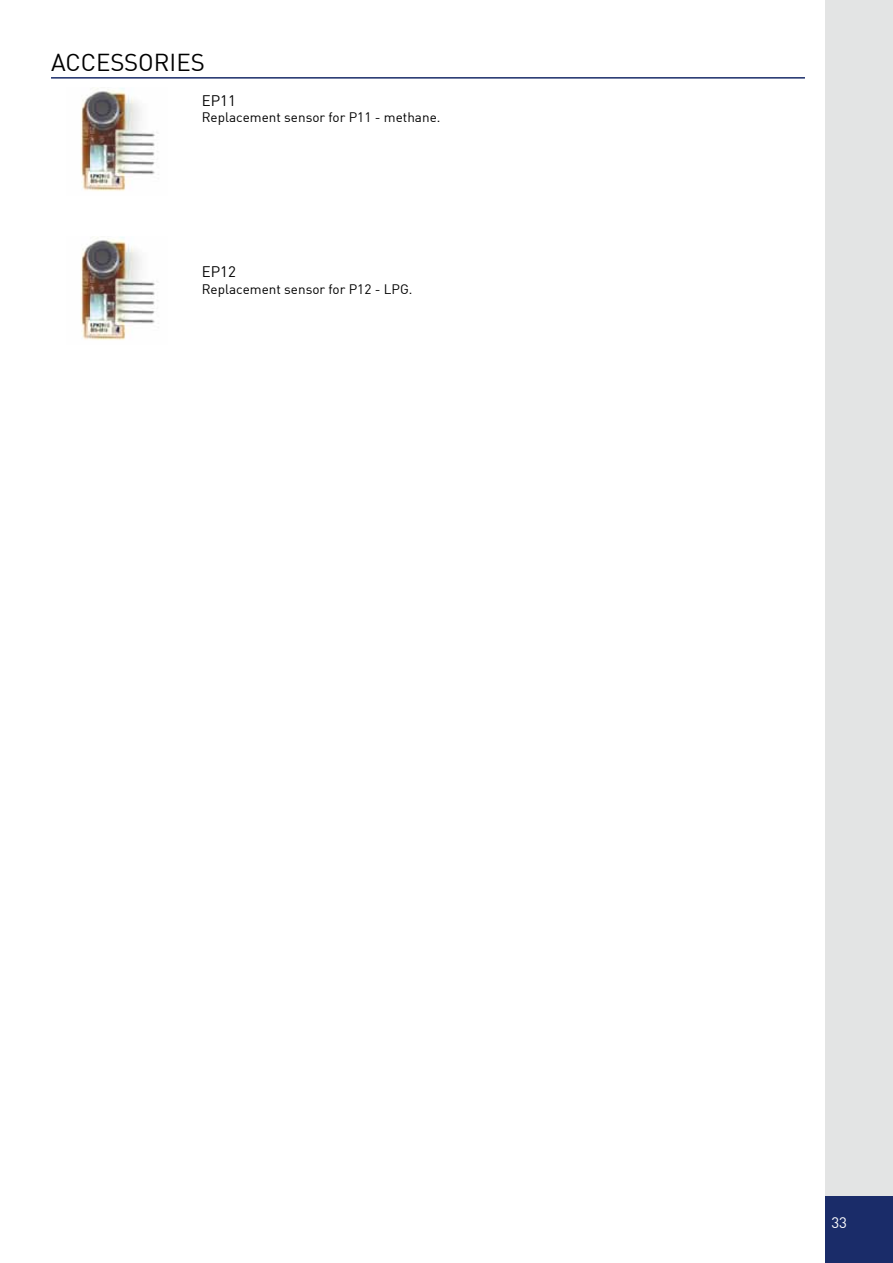
<style>
.page{position:relative;width:893px;height:1263px;background:#fff}
.page>*{position:absolute;margin:0;border:0;box-sizing:border-box;transform-origin:0 0}
.t1{font:24px "DIN";color:#000}
.t2{font:15px "DIN";color:#000}
.t3{font:15px "DIN";color:#fff}
.t4{font:13.5px "DIN";color:#000}
</style>
<div class="page">
<div style="left:825px;top:0;width:68px;height:1263px;background:#e3e4e4"></div>
<div style="left:825px;top:1196px;width:68px;height:67px;background:#1a2c69"></div>
<hr style="left:51px;top:77px;width:754px;height:2px;background:#1a2c69">
<img style="left:81px;top:88px;width:74px;height:103px">
<img style="left:81px;top:237px;width:74px;height:103px">
<h1 class="t1" style="left:51px;top:47px;width:155px">ACCESSORIES</h1>
<p class="t2" style="left:202px;top:91px;width:36px">EP11</p>
<p class="t4" style="left:202px;top:108px;width:240px">Replacement sensor for P11 - methane.</p>
<p class="t2" style="left:202px;top:263px;width:36px">EP12</p>
<p class="t4" style="left:202px;top:280px;width:212px">Replacement sensor for P12 - LPG.</p>
<p class="t3" style="left:831px;top:1213px;width:17px">33</p>
</div>
